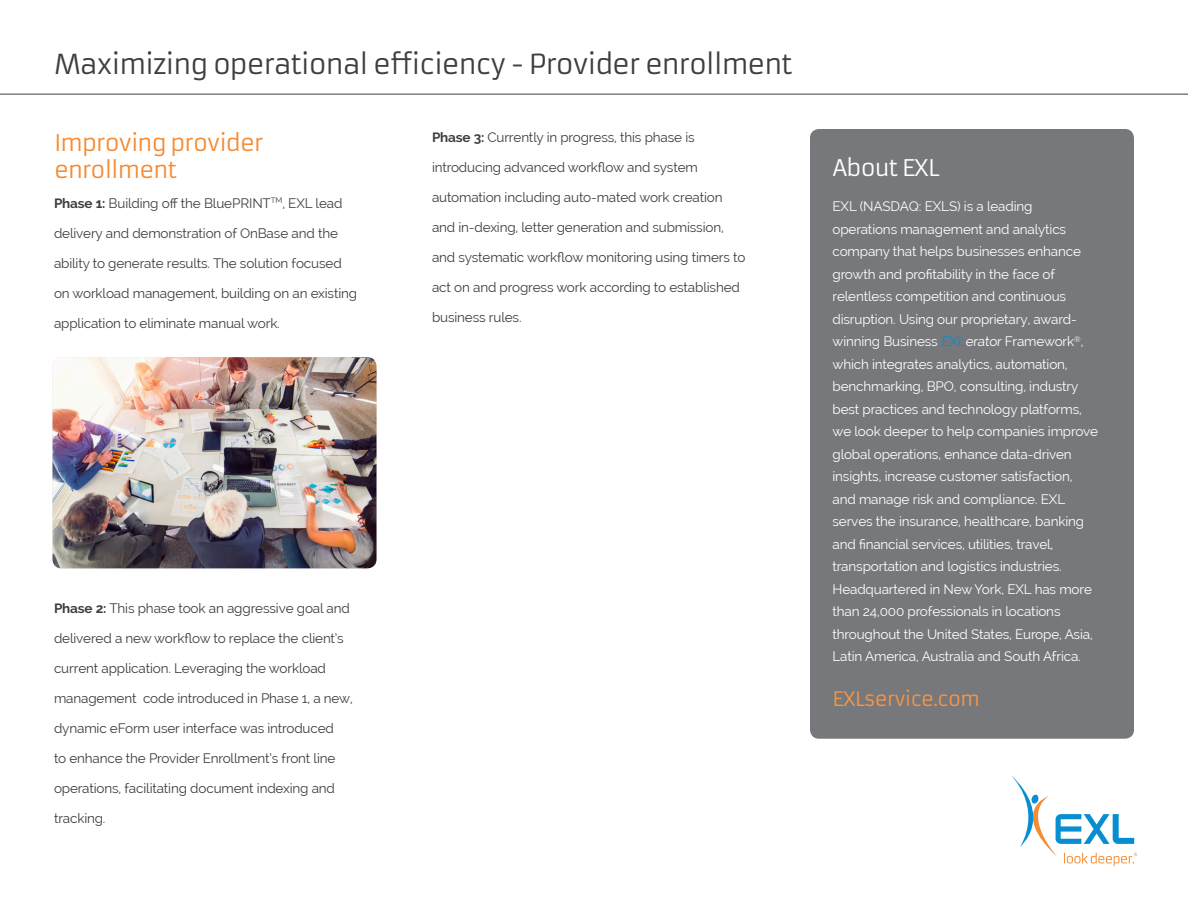
<style>
.page{position:relative;width:1188px;height:918px;background:#fff}
.page>*{position:absolute;margin:0;border:0;box-sizing:border-box;transform-origin:0 0}
.Title_Subhead{font:27px "Armata";letter-spacing:-.04em;color:#3e3e3f}
.Subhead_2{font:22.5px/27px "Armata";letter-spacing:-.04em;color:#f58b32}
.t1{font:22.5px "Armata";letter-spacing:-.04em;color:#fff}
.t2{font:19.5px "Armata";letter-spacing:-.04em;color:#f79545}
.Body_Text{font:13.5px "Raleway";letter-spacing:-.01em;color:#3e3e3f}
.t3{font:13.5px/22.5px "Raleway";letter-spacing:-.01em;color:#fff}
.s1{font-weight:700}
.s2{color:#068ed0}
</style>
<div class="page">
<hr style="left:0;top:94px;width:1188px;height:1px;background:#3e3e3f">
<svg style="left:1012px;top:776px;width:125px;height:90px"></svg>
<img style="left:52px;top:357px;width:324px;height:211px">
<div style="left:810px;top:129px;width:324px;height:610px;background:#76787b;border-radius:9px"></div>
<p class="Title_Subhead" style="left:54px;top:48px;width:740px">Maximizing operational efficiency - Provider enrollment</p>
<p class="Subhead_2" style="left:54px;top:130px;width:211px">Improving provider enrollment</p>
<p class="Body_Text" style="left:54px;top:195px;width:290px"><span class="s1">Phase 1:</span> Building off the BluePRINT<sup>TM</sup>, EXL lead</p>
<p class="Body_Text" style="left:54px;top:225px;width:285px">delivery and demonstration of OnBase and the</p>
<p class="Body_Text" style="left:54px;top:255px;width:289px">ability to generate results. The solution focused</p>
<p class="Body_Text" style="left:54px;top:285px;width:305px">on workload management, building on an existing</p>
<p class="Body_Text" style="left:54px;top:315px;width:227px">application to eliminate manual work.</p>
<p class="Body_Text" style="left:432px;top:129px;width:264px"><span class="s1">Phase 3:</span> Currently in progress, this phase is</p>
<p class="Body_Text" style="left:432px;top:159px;width:267px">introducing advanced workflow and system</p>
<p class="Body_Text" style="left:432px;top:189px;width:292px">automation including auto-mated work creation</p>
<p class="Body_Text" style="left:432px;top:219px;width:293px">and in-dexing, letter generation and submission,</p>
<p class="Body_Text" style="left:432px;top:249px;width:315px">and systematic workflow monitoring using timers to</p>
<p class="Body_Text" style="left:432px;top:279px;width:309px">act on and progress work according to established</p>
<p class="Body_Text" style="left:432px;top:309px;width:91px">business rules.</p>
<p class="Body_Text" style="left:54px;top:600px;width:297px"><span class="s1">Phase 2:</span> This phase took an aggressive goal and</p>
<p class="Body_Text" style="left:54px;top:630px;width:291px">delivered a new workflow to replace the client’s</p>
<p class="Body_Text" style="left:54px;top:660px;width:274px">current application. Leveraging the workload</p>
<p class="Body_Text" style="left:54px;top:690px;width:300px">management code introduced in Phase 1, a new,</p>
<p class="Body_Text" style="left:54px;top:720px;width:282px">dynamic eForm user interface was introduced</p>
<p class="Body_Text" style="left:54px;top:750px;width:283px">to enhance the Provider Enrollment’s front line</p>
<p class="Body_Text" style="left:54px;top:780px;width:283px">operations, facilitating document indexing and</p>
<p class="Body_Text" style="left:54px;top:810px;width:53px">tracking.</p>
<h2 class="t1" style="left:832px;top:154px;width:109px">About EXL</h2>
<p class="t3" style="left:832px;top:195px;width:267px">EXL (NASDAQ: EXLS) is a leading operations management and analytics company that helps businesses enhance growth and profitability in the face of relentless competition and continuous disruption. Using our proprietary, award&shy;winning Business <span class="s2">EXL</span>erator Framework<sup>®</sup>, which integrates analytics, automation, benchmarking, BPO, consulting, industry best practices and technology platforms, we look deeper to help companies improve global operations, enhance data-driven insights, increase customer satisfaction, and manage risk and compliance. EXL serves the insurance, healthcare, banking and financial services, utilities, travel, transportation and logistics industries.<br>Headquartered in New York, EXL has more than 24,000 professionals in locations throughout the United States, Europe, Asia, Latin America, Australia and South Africa.</p>
<h3 class="t2" style="left:832px;top:687px;width:149px">EXLservice.com</h3>
</div>
